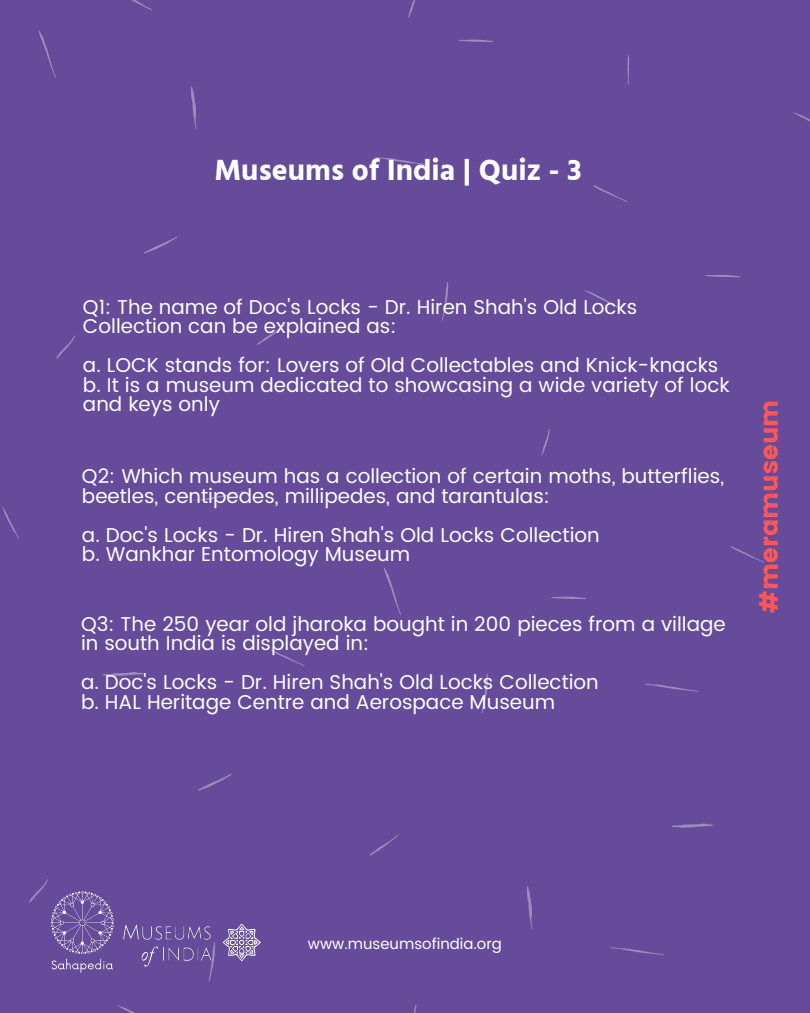
<style>
.page{position:relative;width:810px;height:1013px;background:#fff}
.page>*{position:absolute;margin:0;border:0;box-sizing:border-box;transform-origin:0 0}
.t1{font:700 30px "Hind";color:#fff}
.t2{font:25px "Poppins";color:#ff5757}
.t3{font:20px/19.5px "Poppins";color:#fff}
.t4{font:15px "Poppins";color:#fff}
</style>
<div class="page">
<div style="left:0;top:0;width:810px;height:1012px;background:#654b99"></div>
<svg style="left:191px;top:86px;width:6px;height:43px"></svg>
<svg style="left:38px;top:31px;width:18px;height:47px"></svg>
<svg style="left:375px;top:157px;width:53px;height:8px"></svg>
<svg style="left:144px;top:236px;width:34px;height:17px"></svg>
<svg style="left:199px;top:491px;width:44px;height:9px"></svg>
<svg style="left:442px;top:281px;width:6px;height:40px"></svg>
<svg style="left:793px;top:112px;width:17px;height:10px"></svg>
<svg style="left:3px;top:507px;width:16px;height:31px"></svg>
<svg style="left:458px;top:40px;width:35px;height:2px"></svg>
<svg style="left:257px;top:324px;width:28px;height:21px"></svg>
<svg style="left:56px;top:335px;width:19px;height:24px"></svg>
<svg style="left:594px;top:185px;width:33px;height:17px"></svg>
<svg style="left:103px;top:672px;width:41px;height:4px"></svg>
<svg style="left:527px;top:886px;width:5px;height:43px"></svg>
<svg style="left:384px;top:568px;width:17px;height:46px"></svg>
<svg style="left:645px;top:683px;width:52px;height:8px"></svg>
<svg style="left:198px;top:773px;width:34px;height:17px"></svg>
<svg style="left:481px;top:674px;width:7px;height:39px"></svg>
<svg style="left:584px;top:290px;width:34px;height:18px"></svg>
<svg style="left:672px;top:823px;width:41px;height:4px"></svg>
<svg style="left:610px;top:947px;width:54px;height:8px"></svg>
<svg style="left:208px;top:974px;width:3px;height:7px"></svg>
<svg style="left:117px;top:1005px;width:16px;height:7px"></svg>
<svg style="left:131px;top:0;width:21px;height:10px"></svg>
<svg style="left:705px;top:275px;width:35px;height:2px"></svg>
<svg style="left:731px;top:546px;width:33px;height:17px"></svg>
<svg style="left:551px;top:596px;width:35px;height:3px"></svg>
<svg style="left:370px;top:835px;width:28px;height:20px"></svg>
<svg style="left:29px;top:879px;width:19px;height:23px"></svg>
<svg style="left:271px;top:649px;width:34px;height:17px"></svg>
<svg style="left:542px;top:429px;width:8px;height:26px"></svg>
<svg style="left:408px;top:0;width:7px;height:18px"></svg>
<svg style="left:627px;top:55px;width:2px;height:30px"></svg>
<img style="left:40px;top:889px;width:74px;height:84px">
<img style="left:123px;top:923px;width:137px;height:51px">
<h1 class="t1" style="left:215px;top:152px;width:369px">Museums of India | Quiz - 3</h1>
<p class="t3" style="left:83px;top:297px;width:556px">Q1: The name of Doc's Locks - Dr. Hiren Shah's Old Locks<br>Collection can be explained as:</p>
<p class="t3" style="left:83px;top:355px;width:648px">a. LOCK stands for: Lovers of Old Collectables and Knick-knacks b. It is a museum dedicated to showcasing a wide variety of lock and keys only</p>
<p class="t3" style="left:82px;top:466px;width:644px">Q2: Which museum has a collection of certain moths, butterflies, beetles, centipedes, millipedes, and tarantulas:</p>
<p class="t3" style="left:82px;top:525px;width:519px">a. Doc's Locks - Dr. Hiren Shah's Old Locks Collection b. Wankhar Entomology Museum</p>
<p class="t3" style="left:81px;top:614px;width:646px">Q3: The 250 year old jharoka bought in 200 pieces from a village in south India is displayed in:</p>
<p class="t3" style="left:81px;top:672px;width:519px">a. Doc's Locks - Dr. Hiren Shah's Old Locks Collection b. HAL Heritage Centre and Aerospace Museum</p>
<p class="t2" style="left:755px;top:613px;width:215px;rotate:-90deg">#meramuseum</p>
<p class="t4" style="left:308px;top:934px;width:196px">www.museumsofindia.org</p>
</div>
